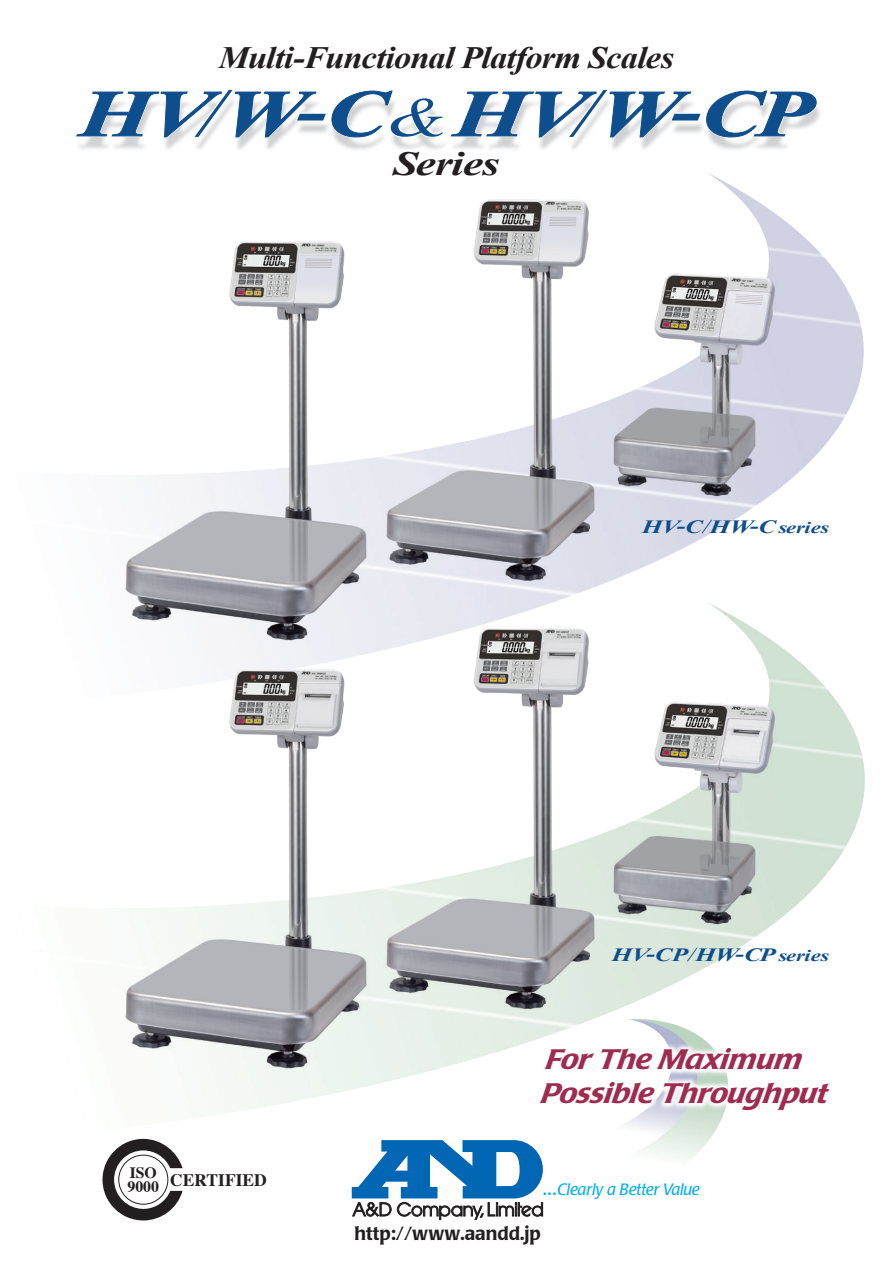
<style>
.page{position:relative;width:893px;height:1263px;background:#fff}
.page>*{position:absolute;margin:0;border:0;box-sizing:border-box;transform-origin:0 0}
.t1{font:italic 700 66.15px "Times New Roman";color:#0f4e8c;scale:1.38 1}
.t2{font:italic 700 33.75px "Times New Roman";letter-spacing:-.02em;color:#231f20;scale:1.33 1}
.t3{font:italic 700 31.05px "Times New Roman";letter-spacing:-.025em;color:#231f20;scale:1.11 1}
.t4{font:italic 500 27.9px/33.8px "Poppl Laudatio";letter-spacing:-.005em;color:#9f2c4f;scale:1.11 1}
.t5{font:italic 700 18.75px "Times New Roman";letter-spacing:-.01em;color:#0f4e8c;scale:1.38 1}
.t6{font:500 18.75px "Poppl Laudatio";color:#231f20}
.t7{font:700 17.55px "Times";color:#231f20}
.t8{font:italic 16.2px "Poppl Laudatio";letter-spacing:-.01em;color:#00aeef}
.t9{font:700 15.75px "Times";color:#231f20}
.s1{font-weight:400}
.s2{font-weight:400;font-size:55.5px}
.s3{font-size:16.2px}
.s4{font-style:normal;font-size:21.6px}
</style>
<div class="page">
<img style="left:79px;top:91px;width:786px;height:1069px">
<svg style="left:103px;top:1139px;width:80px;height:81px"></svg>
<div style="left:118px;top:1155px;width:50px;height:49px;border:1px solid #231f20;border-radius:50%"></div>
<svg style="left:352px;top:1140px;width:191px;height:80px"></svg>
<svg style="left:76px;top:91px;width:146px;height:47px"></svg>
<svg style="left:234px;top:91px;width:83px;height:47px"></svg>
<svg style="left:331px;top:90px;width:62px;height:48px"></svg>
<svg style="left:450px;top:91px;width:147px;height:47px"></svg>
<svg style="left:609px;top:91px;width:82px;height:47px"></svg>
<svg style="left:706px;top:90px;width:111px;height:48px"></svg>
<h3 class="t3" style="left:219px;top:36px;width:412px">Multi-Functional Platform Scales</h3>
<h1 class="t1" style="left:80px;top:68px;width:533px">HV<span class="s1">/</span>W-C<span class="s2">&amp;</span>HV<span class="s1">/</span>W-CP</h1>
<h2 class="t2" style="left:393px;top:141px;width:82px">Series</h2>
<p class="t5" style="left:642px;top:514px;width:137px">HV-C<span class="s1">/</span>HW-C<span class="s3">series</span></p>
<p class="t5" style="left:612px;top:941px;width:159px">HV-CP<span class="s1">/</span>HW-CP<span class="s3">series</span></p>
<h3 class="t4" style="left:540px;top:1043px;width:259px">For The Maximum<br>Possible Throughput</h3>
<p class="t9" style="left:130px;top:1158px;width:29px">ISO</p>
<p class="t7" style="left:128px;top:1163px;width:141px"><sub>9000</sub> CERTIFIED</p>
<p class="t8" style="left:542px;top:1180px;width:159px"><span class="s4">...</span>Clearly a Better Value</p>
<p class="t6" style="left:355px;top:1222px;width:188px">http://www.aandd.jp</p>
</div>
